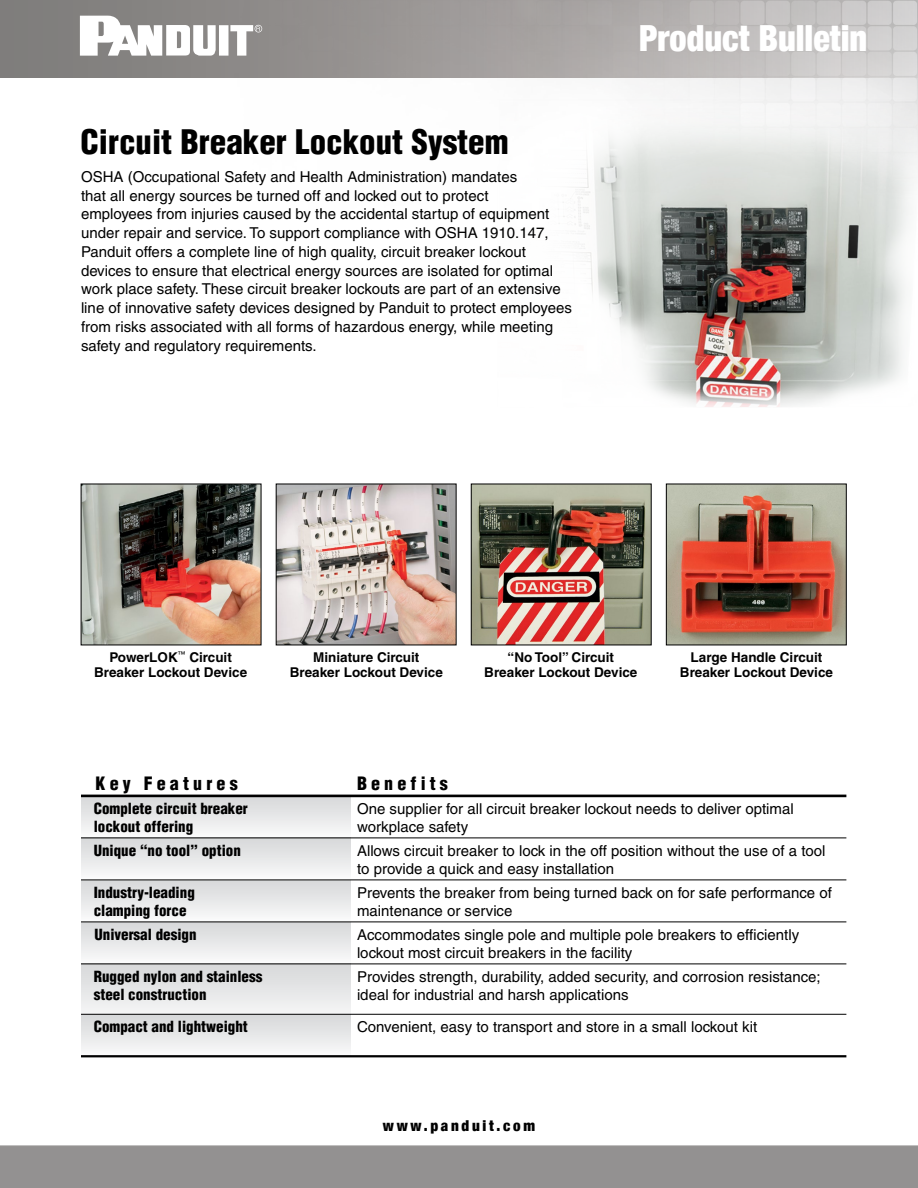
<style>
.page{position:relative;width:918px;height:1188px;background:#fff}
.page>*{position:absolute;margin:0;border:0;box-sizing:border-box;transform-origin:0 0}
.t1{font:900 condensed 36px "Helvetica Neue";color:#fff;scale:.95 1}
.t2{font:900 condensed 33px "Helvetica";color:#000}
.t3{font:900 condensed 18px "Helvetica";letter-spacing:.23em;color:#000}
.t4{font:15px/18.8px "Helvetica";color:#000}
.t5{font:900 condensed 15px/18px "Helvetica";color:#000}
.t6{font:900 condensed 15px "Helvetica Neue";letter-spacing:.18em;color:#000}
.t7{font:700 13.5px/15px "Helvetica";color:#000;text-align:center}
</style>
<div class="page">
<div style="left:0;top:0;width:918px;height:77px;background:#817f7e"></div>
<div style="left:81px;top:796px;width:270px;height:42px;background:linear-gradient(to bottom,#d6d7d9,#f9fafa)"></div>
<div style="left:81px;top:838px;width:270px;height:42px;background:linear-gradient(to bottom,#d6d7d9,#f9fafa)"></div>
<div style="left:81px;top:880px;width:270px;height:42px;background:linear-gradient(to bottom,#d6d7d9,#f9fafa)"></div>
<div style="left:81px;top:922px;width:270px;height:42px;background:linear-gradient(to bottom,#d6d7d9,#f9fafa)"></div>
<svg style="left:81px;top:965px;width:270px;height:49px"></svg>
<div style="left:81px;top:1015px;width:270px;height:42px;background:linear-gradient(to bottom,#d6d8d9,#fafafb)"></div>
<hr style="left:81px;top:838px;width:270px;height:1px;background:#000">
<hr style="left:351px;top:838px;width:495px;height:1px;background:#000">
<hr style="left:81px;top:880px;width:270px;height:1px;background:#000">
<hr style="left:351px;top:880px;width:495px;height:1px;background:#000">
<hr style="left:81px;top:922px;width:270px;height:1px;background:#000">
<hr style="left:351px;top:922px;width:495px;height:1px;background:#000">
<hr style="left:81px;top:964px;width:270px;height:1px;background:#000">
<hr style="left:351px;top:964px;width:495px;height:1px;background:#000">
<hr style="left:81px;top:1014px;width:270px;height:1px;background:#000">
<hr style="left:351px;top:1014px;width:495px;height:1px;background:#000">
<hr style="left:81px;top:795px;width:270px;height:2px;background:#000">
<hr style="left:351px;top:795px;width:495px;height:2px;background:#000">
<hr style="left:81px;top:1055px;width:270px;height:2px;background:#000">
<hr style="left:351px;top:1055px;width:495px;height:2px;background:#000">
<img style="left:0;top:52px;width:908px;height:444px">
<img style="left:80px;top:483px;width:182px;height:163px">
<img style="left:275px;top:483px;width:182px;height:163px">
<img style="left:471px;top:483px;width:181px;height:163px">
<svg style="left:666px;top:483px;width:181px;height:163px;background:#a76a58"></svg>
<img style="left:232px;top:0;width:686px;height:215px">
<svg style="left:80px;top:16px;width:182px;height:40px"></svg>
<div style="left:0;top:1145px;width:918px;height:43px;background:#939191"></div>
<h2 class="t2" style="left:81px;top:121px;width:430px">Circuit Breaker Lockout System</h2>
<p class="t4" style="left:81px;top:167px;width:492px">OSHA (Occupational Safety and Health Administration) mandates<br>that all energy sources be turned off and locked out to protect<br>employees from injuries caused by the accidental startup of equipment under repair and service. To support compliance with OSHA 1910.147, Panduit offers a complete line of high quality, circuit breaker lockout devices to ensure that electrical energy sources are isolated for optimal work place safety. These circuit breaker lockouts are part of an extensive line of innovative safety devices designed by Panduit to protect employees from risks associated with all forms of hazardous energy, while meeting safety and regulatory requirements.</p>
<h1 class="t1" style="left:639px;top:8px;width:242px">Product Bulletin</h1>
<p class="t7" style="left:94px;top:649px;width:155px">PowerLOK<sup>™</sup> Circuit<br>Breaker Lockout Device</p>
<p class="t7" style="left:290px;top:649px;width:155px">Miniature Circuit<br>Breaker Lockout Device</p>
<p class="t7" style="left:484px;top:649px;width:155px">“No Tool” Circuit<br>Breaker Lockout Device</p>
<p class="t7" style="left:680px;top:649px;width:155px">Large Handle Circuit<br>Breaker Lockout Device</p>
<p class="t3" style="left:96px;top:772px;width:144px">Key Features</p>
<p class="t3" style="left:357px;top:772px;width:92px">Benefits</p>
<p class="t5" style="left:94px;top:799px;width:156px">Complete circuit breaker lockout offering</p>
<p class="t4" style="left:357px;top:799px;width:438px;line-height:18px">One supplier for all circuit breaker lockout needs to deliver optimal workplace safety</p>
<p class="t5" style="left:94px;top:841px;width:149px">Unique “no tool” option</p>
<p class="t4" style="left:357px;top:841px;width:470px;line-height:18px">Allows circuit breaker to lock in the off position without the use of a tool to provide a quick and easy installation</p>
<p class="t5" style="left:94px;top:883px;width:103px">Industry-leading clamping force</p>
<p class="t4" style="left:357px;top:883px;width:476px;line-height:18px">Prevents the breaker from being turned back on for safe performance of maintenance or service</p>
<p class="t5" style="left:94px;top:925px;width:104px">Universal design</p>
<p class="t4" style="left:357px;top:925px;width:444px;line-height:18px">Accommodates single pole and multiple pole breakers to efficiently lockout most circuit breakers in the facility</p>
<p class="t5" style="left:94px;top:967px;width:170px">Rugged nylon and stainless steel construction</p>
<p class="t4" style="left:357px;top:967px;width:465px;line-height:18px">Provides strength, durability, added security, and corrosion resistance; ideal for industrial and harsh applications</p>
<p class="t5" style="left:94px;top:1018px;width:156px">Compact and lightweight</p>
<p class="t4" style="left:357px;top:1017px;width:402px">Convenient, easy to transport and store in a small lockout kit</p>
<p class="t6" style="left:383px;top:1113px;width:154px">www.panduit.com</p>
</div>
